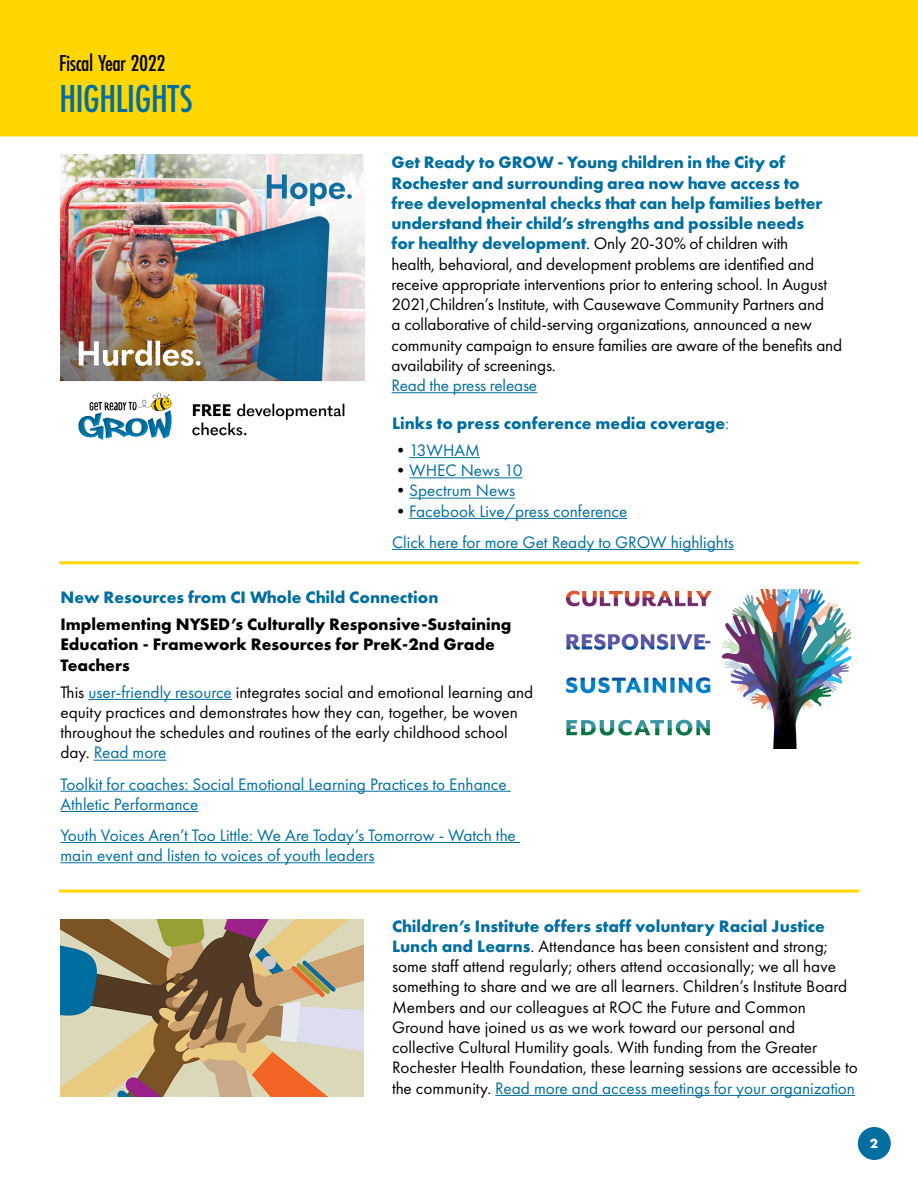
<style>
.page{position:relative;width:918px;height:1188px;background:#fff}
.page>*{position:absolute;margin:0;border:0;box-sizing:border-box;transform-origin:0 0}
.t1{font:500 40.5px "Futura PT Cond";letter-spacing:-.01em;color:#006ea0}
.t2{font:500 24px "Futura PT Cond";letter-spacing:-.02em;color:#000}
.t3{font:17.25px/20.2px "Futura PT";color:#000}
.t4{font:17.25px/20.2px "Futura PT";color:#006ea0}
.t5{font:700 17.25px/20.2px "Futura PT";color:#000}
.t6{font:700 17.25px "Futura PT";color:#006ea0}
.t7{font:700 13.8px "Futura PT";color:#fff}
.s1{font-weight:700;color:#006ea0}
.s2{font-weight:400}
.s3{color:#000}
.s4{color:#006ea0}
</style>
<div class="page">
<div style="left:858px;top:1127px;width:33px;height:33px;background:#006ea0;border-radius:50%"></div>
<hr style="left:392px;top:392px;width:145px;height:1px;background:#006ea0">
<div style="left:0;top:0;width:918px;height:136px;background:#ffd600"></div>
<hr style="left:495px;top:1095px;width:360px;height:1px;background:#006ea0">
<img style="left:60px;top:920px;width:304px;height:177px">
<hr style="left:59px;top:561px;width:800px;height:3px;background:#ffd600">
<img style="left:565px;top:589px;width:287px;height:160px">
<hr style="left:88px;top:699px;width:144px;height:1px;background:#006ea0">
<hr style="left:94px;top:760px;width:72px;height:1px;background:#006ea0">
<hr style="left:60px;top:791px;width:451px;height:1px;background:#006ea0">
<hr style="left:60px;top:811px;width:138px;height:1px;background:#006ea0">
<hr style="left:60px;top:842px;width:460px;height:1px;background:#006ea0">
<hr style="left:60px;top:862px;width:314px;height:1px;background:#006ea0">
<hr style="left:59px;top:890px;width:800px;height:3px;background:#ffd600">
<img style="left:60px;top:154px;width:304px;height:289px">
<hr style="left:409px;top:457px;width:71px;height:1px;background:#006ea0">
<hr style="left:409px;top:477px;width:114px;height:1px;background:#006ea0">
<hr style="left:409px;top:498px;width:106px;height:1px;background:#006ea0">
<hr style="left:409px;top:518px;width:218px;height:1px;background:#006ea0">
<hr style="left:392px;top:549px;width:342px;height:1px;background:#006ea0">
<h2 class="t2" style="left:59px;top:49px;width:108px">Fiscal Year 2022</h2>
<h1 class="t1" style="left:59px;top:75px;width:135px">HIGHLIGHTS</h1>
<p class="t3" style="left:392px;top:152px;width:452px"><span class="s1">Get Ready to GROW - Young children in the City of Rochester and surrounding area now have access to<br>free developmental checks that can help families better understand their child’s strengths and possible needs<br>for healthy development</span>. Only 20-30% of children with<br>health, behavioral, and development problems are identified and receive appropriate interventions prior to entering school. In August 2021,Children’s Institute, with Causewave Community Partners and<br>a collaborative of child-serving organizations, announced a new community campaign to ensure families are aware of the benefits and availability of screenings.</p>
<p class="t4" style="left:392px;top:375px;width:147px">Read the press release</p>
<p class="t6" style="left:392px;top:412px;width:339px">Links to press conference media coverage<span class="s2">:</span></p>
<p class="t4" style="left:392px;top:440px;width:90px"><span class="s3">•</span>13WHAM</p>
<p class="t4" style="left:392px;top:460px;width:132px"><span class="s3">•</span>WHEC News 10</p>
<p class="t4" style="left:392px;top:480px;width:125px"><span class="s3">•</span>Spectrum News</p>
<p class="t4" style="left:392px;top:495px;width:343px;line-height:31px"><span class="s3">•</span>Facebook Live/press conference<br>Click here for more Get Ready to GROW highlights</p>
<p class="t6" style="left:60px;top:586px;width:379px">New Resources from CI Whole Child Connection</p>
<p class="t5" style="left:60px;top:614px;width:452px">Implementing NYSED’s Culturally Responsive-Sustaining<br>Education - Framework Resources for PreK-2nd Grade<br>Teachers</p>
<p class="t3" style="left:60px;top:682px;width:474px">This <span class="s4">user-friendly resource</span> integrates social and emotional learning and equity practices and demonstrates how they can, together, be woven throughout the schedules and routines of the early childhood school day. <span class="s4">Read more</span></p>
<p class="t4" style="left:60px;top:774px;width:448px">Toolkit for coaches: Social Emotional Learning Practices to Enhance<br>Athletic Performance</p>
<p class="t4" style="left:60px;top:825px;width:457px">Youth Voices Aren’t Too Little: We Are Today’s Tomorrow - Watch the main event and listen to voices of youth leaders</p>
<p class="t3" style="left:392px;top:916px;width:467px"><span class="s1">Children’s Institute offers staff voluntary Racial Justice Lunch and Learns</span>. Attendance has been consistent and strong; some staff attend regularly; others attend occasionally; we all have something to share and we are all learners. Children’s Institute Board Members and our colleagues at ROC the Future and Common Ground have joined us as we work toward our personal and collective Cultural Humility goals. With funding from the Greater Rochester Health Foundation, these learning sessions are accessible to the community. <span class="s4">Read more and access meetings for your organization</span></p>
<p class="t7" style="left:870px;top:1134px;width:10px">2</p>
</div>
